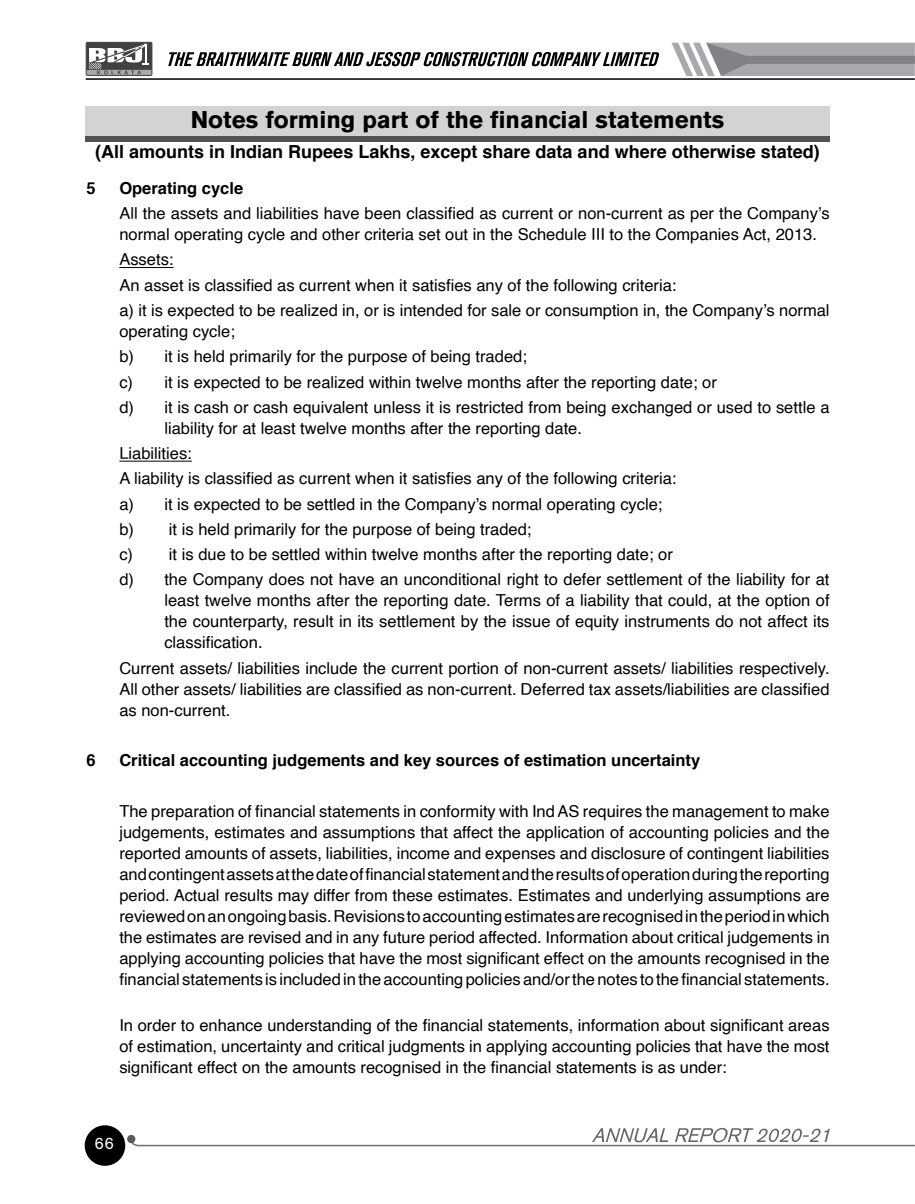
<style>
.page{position:relative;width:915px;height:1204px;background:#fff}
.page>*{position:absolute;margin:0;border:0;box-sizing:border-box;transform-origin:0 0}
.t1{font:700 24px "Nissan AG";color:#000}
.t2{font:700 18px "Helvetica";color:#000}
.t3{font:16.5px/21px "Helvetica";color:#000}
.t4{font:700 16.5px "Helvetica";color:#000}
.t5{font:16.5px "Nissan AG";color:#fff}
</style>
<div class="page">
<svg style="left:86px;top:42px;width:66px;height:34px"></svg>
<svg style="left:168px;top:52px;width:491px;height:14px"></svg>
<svg style="left:671px;top:43px;width:243px;height:33px;background:#a5a7a9"></svg>
<hr style="left:86px;top:78px;width:828px;height:2px;background:#000">
<div style="left:85px;top:1125px;width:40px;height:40px;background:#000;border-radius:50%"></div>
<svg style="left:127px;top:1134px;width:8px;height:9px"></svg>
<div style="left:85px;top:106px;width:744px;height:30px;background:#d1d3d4"></div>
<div style="left:85px;top:136px;width:744px;height:5px;background:#515254"></div>
<svg style="left:130px;top:1127px;width:784px;height:19px"></svg>
<hr style="left:119px;top:267px;width:54px;height:1px;background:#000">
<hr style="left:119px;top:460px;width:73px;height:1px;background:#000">
<h1 class="t1" style="left:191px;top:106px;width:534px">Notes forming part of the financial statements</h1>
<p class="t2" style="left:95px;top:137px;width:726px">(All amounts in Indian Rupees Lakhs, except share data and where otherwise stated)</p>
<p class="t4" style="left:86px;top:175px;width:11px">5</p>
<p class="t4" style="left:119px;top:175px;width:125px">Operating cycle</p>
<p class="t3" style="left:119px;top:203px;width:711px">All the assets and liabilities have been classified as current or non-current as per the Company’s normal operating cycle and other criteria set out in the Schedule III to the Companies Act, 2013.</p>
<p class="t3" style="left:119px;top:247px;width:711px;line-height:25.2px">Assets:<br>An asset is classified as current when it satisfies any of the following criteria:<br>a) it is expected to be realized in, or is intended for sale or consumption in, the Company’s normal</p>
<p class="t3" style="left:119px;top:319px;width:711px;line-height:25.2px">operating cycle;<br>b) it is held primarily for the purpose of being traded;<br>c) it is expected to be realized within twelve months after the reporting date; or<br>d) it is cash or cash equivalent unless it is restricted from being exchanged or used to settle a</p>
<p class="t3" style="left:119px;top:416px;width:711px;line-height:25.2px;text-indent:45px">liability for at least twelve months after the reporting date.<br>Liabilities:<br>A liability is classified as current when it satisfies any of the following criteria:<br>a) it is expected to be settled in the Company’s normal operating cycle;<br>b) it is held primarily for the purpose of being traded;<br>c) it is due to be settled within twelve months after the reporting date; or<br>d) the Company does not have an unconditional right to defer settlement of the liability for at</p>
<p class="t3" style="left:164px;top:590px;width:666px;text-align:justify">least twelve months after the reporting date. Terms of a liability that could, at the option of the counterparty, result in its settlement by the issue of equity instruments do not affect its classification.</p>
<p class="t3" style="left:119px;top:657px;width:711px;text-align:justify">Current assets/ liabilities include the current portion of non-current assets/ liabilities respectively.<br>All other assets/ liabilities are classified as non-current. Deferred tax assets/liabilities are classified as non-current.</p>
<p class="t4" style="left:86px;top:747px;width:11px">6</p>
<p class="t4" style="left:119px;top:747px;width:582px">Critical accounting judgements and key sources of estimation uncertainty</p>
<p class="t3" style="left:119px;top:800px;width:711px;text-align:justify">The preparation of financial statements in conformity with Ind AS requires the management to make judgements, estimates and assumptions that affect the application of accounting policies and the reported amounts of assets, liabilities, income and expenses and disclosure of contingent liabilities and contingent assets at the date of financial statement and the results of operation during the reporting period. Actual results may differ from these estimates. Estimates and underlying assumptions are reviewed on an ongoing basis. Revisions to accounting estimates are recognised in the period in which the estimates are revised and in any future period affected. Information about critical judgements in applying accounting policies that have the most significant effect on the amounts recognised in the financial statements is included in the accounting policies and/or the notes to the financial statements.</p>
<p class="t3" style="left:119px;top:1015px;width:711px;text-align:justify">In order to enhance understanding of the financial statements, information about significant areas of estimation, uncertainty and critical judgments in applying accounting policies that have the most significant effect on the amounts recognised in the financial statements is as under:</p>
<p class="t5" style="left:94px;top:1132px;width:21px">66</p>
</div>
